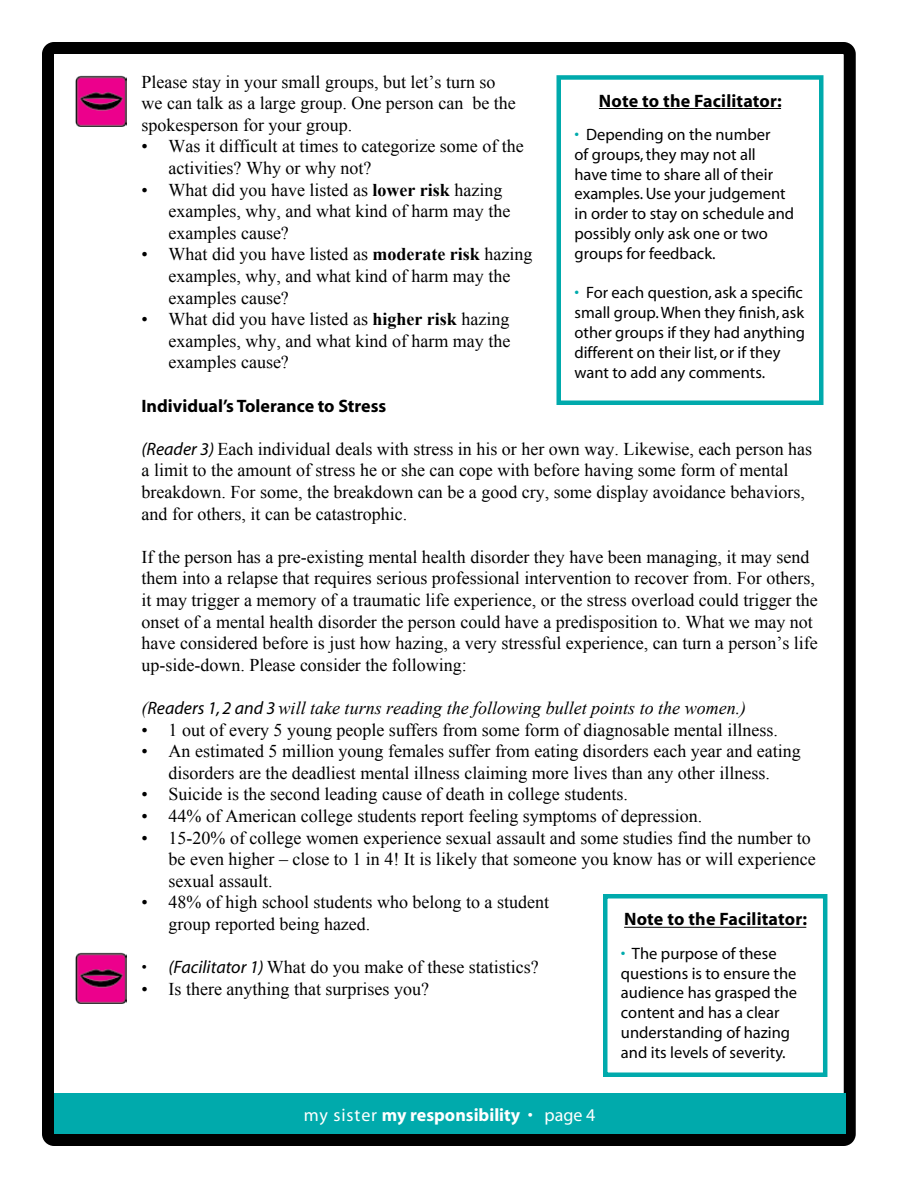
<style>
.page{position:relative;width:918px;height:1188px;background:#fff}
.page>*{position:absolute;margin:0;border:0;box-sizing:border-box;transform-origin:0 0}
.t1{font:18px/21.6px "Times New Roman";color:#000}
.t2{font:700 18px "Myriad";letter-spacing:.005em;color:#000}
.t3{font:700 18px "Myriad";color:#fff}
.t4{font:italic 18px "Myriad";color:#000}
.t5{font:16.5px/19.8px "Myriad";color:#000}
.s1{font-weight:700}
.s2{font-family:"Myriad";font-style:italic}
.s3{font-style:italic}
.s4{color:#00aaac}
.s5{font-weight:400}
</style>
<div class="page">
<div style="left:42px;top:42px;width:814px;height:1104px;border:12px solid #000;border-radius:6px"></div>
<div style="left:54px;top:1094px;width:791px;height:40px;background:#00aaac"></div>
<img style="left:75px;top:75px;width:51px;height:51px">
<svg style="left:556px;top:75px;width:268px;height:330px"></svg>
<img style="left:75px;top:953px;width:51px;height:50px">
<svg style="left:603px;top:894px;width:225px;height:183px"></svg>
<p class="t1" style="left:142px;top:71px;width:376px">Please stay in your small groups, but let’s turn so we can talk as a large group. One person can be the spokesperson for your group.</p>
<p class="t1" style="left:169px;top:135px;width:365px">Was it difficult at times to categorize some of the activities? Why or why not?<br>What did you have listed as <span class="s1">lower risk</span> hazing examples, why, and what kind of harm may the examples cause?<br>What did you have listed as <span class="s1">moderate risk</span> hazing examples, why, and what kind of harm may the examples cause?<br>What did you have listed as <span class="s1">higher risk</span> hazing examples, why, and what kind of harm may the examples cause?</p>
<p class="t2" style="left:142px;top:396px;width:246px">Individual’s Tolerance to Stress</p>
<p class="t1" style="left:142px;top:438px;width:672px"><span class="s2">(Reader 3)</span> Each individual deals with stress in his or her own way. Likewise, each person has a limit to the amount of stress he or she can cope with before having some form of mental breakdown. For some, the breakdown can be a good cry, some display avoidance behaviors, and for others, it can be catastrophic.</p>
<p class="t1" style="left:142px;top:546px;width:678px">If the person has a pre-existing mental health disorder they have been managing, it may send them into a relapse that requires serious professional intervention to recover from. For others, it may trigger a memory of a traumatic life experience, or the stress overload could trigger the onset of a mental health disorder the person could have a predisposition to. What we may not have considered before is just how hazing, a very stressful experience, can turn a person’s life up-side-down. Please consider the following:</p>
<p class="t1" style="left:169px;top:697px;width:649px;text-indent:-27px"><span class="s3">(</span><span class="s2">Readers 1, 2 and 3</span> <span class="s3">will take turns reading the following bullet points to the women.)<br></span>1 out of every 5 young people suffers from some form of diagnosable mental illness.<br>An estimated 5 million young females suffer from eating disorders each year and eating disorders are the deadliest mental illness claiming more lives than any other illness.<br>Suicide is the second leading cause of death in college students.<br>44% of American college students report feeling symptoms of depression.<br>15-20% of college women experience sexual assault and some studies find the number to be even higher – close to 1 in 4! It is likely that someone you know has or will experience sexual assault.<br>48% of high school students who belong to a student<br>group reported being hazed.</p>
<p class="t1" style="left:169px;top:956px;width:372px"><span class="s2">(Facilitator 1)</span> What do you make of these statistics?<br>Is there anything that surprises you?</p>
<p class="t2" style="left:599px;top:91px;width:184px">Note to the Facilitator:</p>
<p class="t5" style="left:574px;top:125px;width:221px"><span class="s4">•</span> Depending on the number<br>of groups, they may not all<br>have time to share all of their examples. Use your judgement in order to stay on schedule and possibly only ask one or two groups for feedback.</p>
<p class="t5" style="left:574px;top:284px;width:232px"><span class="s4">•</span> For each question, ask a specific small group. When they finish, ask other groups if they had anything different on their list, or if they want to add any comments.</p>
<p class="t1" style="left:142px;top:135px;width:8px">•</p>
<p class="t1" style="left:142px;top:179px;width:8px">•</p>
<p class="t1" style="left:142px;top:243px;width:8px">•</p>
<p class="t1" style="left:142px;top:308px;width:8px">•</p>
<p class="t1" style="left:142px;top:719px;width:8px">• •</p>
<p class="t1" style="left:142px;top:783px;width:8px;text-align:justify">• • •</p>
<p class="t1" style="left:142px;top:891px;width:8px">•</p>
<p class="t2" style="left:624px;top:910px;width:184px">Note to the Facilitator:</p>
<p class="t5" style="left:621px;top:944px;width:178px"><span class="s4">•</span> The purpose of these questions is to ensure the audience has grasped the content and has a clear understanding of hazing and its levels of severity.</p>
<p class="t4" style="left:142px;top:958px;width:6px">•</p>
<p class="t1" style="left:142px;top:978px;width:8px">•</p>
<p class="t3" style="left:304px;top:1105px;width:293px"><span class="s5">my sister</span> my responsibility <span class="s5">• page 4</span></p>
</div>
